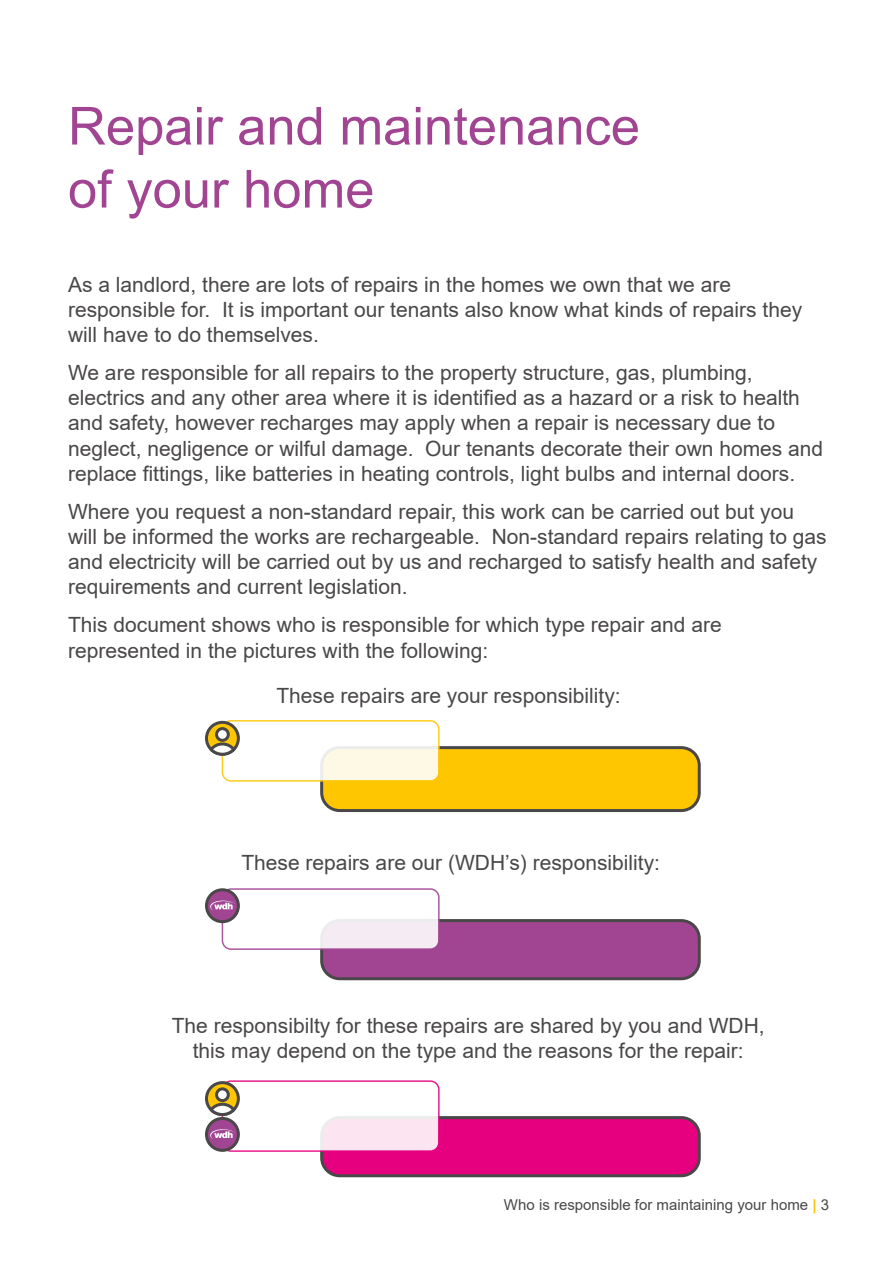
<style>
.page{position:relative;width:893px;height:1263px;background:#fff}
.page>*{position:absolute;margin:0;border:0;box-sizing:border-box;transform-origin:0 0}
.t1{font:52.5px/63px "Arial";color:#a14593}
.t2{font:21px/25.2px "Arial";color:#4a4748}
.t3{font:15px "Arial";color:#4a4748}
.s1{font-weight:700;color:#fdc600}
</style>
<div class="page">
<div style="left:322px;top:748px;width:377px;height:62px;background:#fdc600;border-radius:18px"></div>
<div style="left:320px;top:746px;width:381px;height:66px;border:3px solid #4a4748;border-radius:18px"></div>
<div style="left:322px;top:1117px;width:377px;height:59px;background:#e6007f;border-radius:18px"></div>
<div style="left:320px;top:1116px;width:381px;height:61px;border:3px solid #4a4748;border-radius:18px"></div>
<div style="left:322px;top:920px;width:377px;height:59px;background:#a14593;border-radius:18px"></div>
<div style="left:320px;top:919px;width:381px;height:61px;border:3px solid #4a4748;border-radius:18px"></div>
<div style="left:222px;top:889px;width:217px;height:60px;background:linear-gradient(to right,#fff,#f8f3f7);border-radius:9px"></div>
<div style="left:222px;top:888px;width:218px;height:62px;border:2px solid #a14593;border-radius:9px"></div>
<svg style="left:206px;top:890px;width:32px;height:32px"></svg>
<div style="left:205px;top:888px;width:35px;height:35px;border:3px solid #4a4748;border-radius:50%"></div>
<svg style="left:210px;top:900px;width:26px;height:11px"></svg>
<svg style="left:222px;top:721px;width:217px;height:60px"></svg>
<div style="left:222px;top:720px;width:218px;height:62px;border:2px solid #fdc600;border-radius:9px"></div>
<svg style="left:206px;top:722px;width:32px;height:32px"></svg>
<div style="left:205px;top:721px;width:35px;height:35px;border:3px solid #4a4748;border-radius:50%"></div>
<div style="left:217px;top:729px;width:11px;height:11px;background:#fff;border-radius:50%"></div>
<div style="left:215px;top:727px;width:15px;height:15px;border:3px solid #4a4748;border-radius:50%"></div>
<svg style="left:210px;top:742px;width:25px;height:14px"></svg>
<svg style="left:222px;top:1081px;width:217px;height:70px"></svg>
<div style="left:222px;top:1080px;width:218px;height:72px;border:2px solid #e6007f;border-radius:9px"></div>
<svg style="left:206px;top:1118px;width:32px;height:32px"></svg>
<div style="left:205px;top:1117px;width:35px;height:35px;border:3px solid #4a4748;border-radius:50%"></div>
<svg style="left:210px;top:1129px;width:26px;height:10px"></svg>
<svg style="left:206px;top:1082px;width:32px;height:32px"></svg>
<div style="left:205px;top:1081px;width:35px;height:35px;border:3px solid #4a4748;border-radius:50%"></div>
<div style="left:217px;top:1089px;width:11px;height:11px;background:#fff;border-radius:50%"></div>
<div style="left:215px;top:1087px;width:15px;height:15px;border:3px solid #4a4748;border-radius:50%"></div>
<svg style="left:210px;top:1103px;width:25px;height:13px"></svg>
<h1 class="t1" style="left:68px;top:94px;width:573px">Repair and maintenance of your home</h1>
<p class="t2" style="left:68px;top:272px;width:736px">As a landlord, there are lots of repairs in the homes we own that we are responsible for. It is important our tenants also know what kinds of repairs they will have to do themselves.</p>
<p class="t2" style="left:68px;top:360px;width:757px">We are responsible for all repairs to the property structure, gas, plumbing, electrics and any other area where it is identified as a hazard or a risk to health and safety, however recharges may apply when a repair is necessary due to neglect, negligence or wilful damage. Our tenants decorate their own homes and replace fittings, like batteries in heating controls, light bulbs and internal doors.</p>
<p class="t2" style="left:68px;top:499px;width:760px">Where you request a non-standard repair, this work can be carried out but you will be informed the works are rechargeable. Non-standard repairs relating to gas and electricity will be carried out by us and recharged to satisfy health and safety requirements and current legislation.</p>
<p class="t2" style="left:68px;top:612px;width:655px">This document shows who is responsible for which type repair and are represented in the pictures with the following:</p>
<p class="t2" style="left:276px;top:683px;width:346px">These repairs are your responsibility:</p>
<p class="t2" style="left:241px;top:849px;width:420px">These repairs are our (WDH’s) responsibility:</p>
<p class="t2" style="left:172px;top:1012px;width:594px;text-align:center">The responsibilty for these repairs are shared by you and WDH, this may depend on the type and the reasons for the repair:</p>
<p class="t3" style="left:504px;top:1194px;width:327px">Who is responsible for maintaining your home <span class="s1">|</span> 3</p>
</div>
